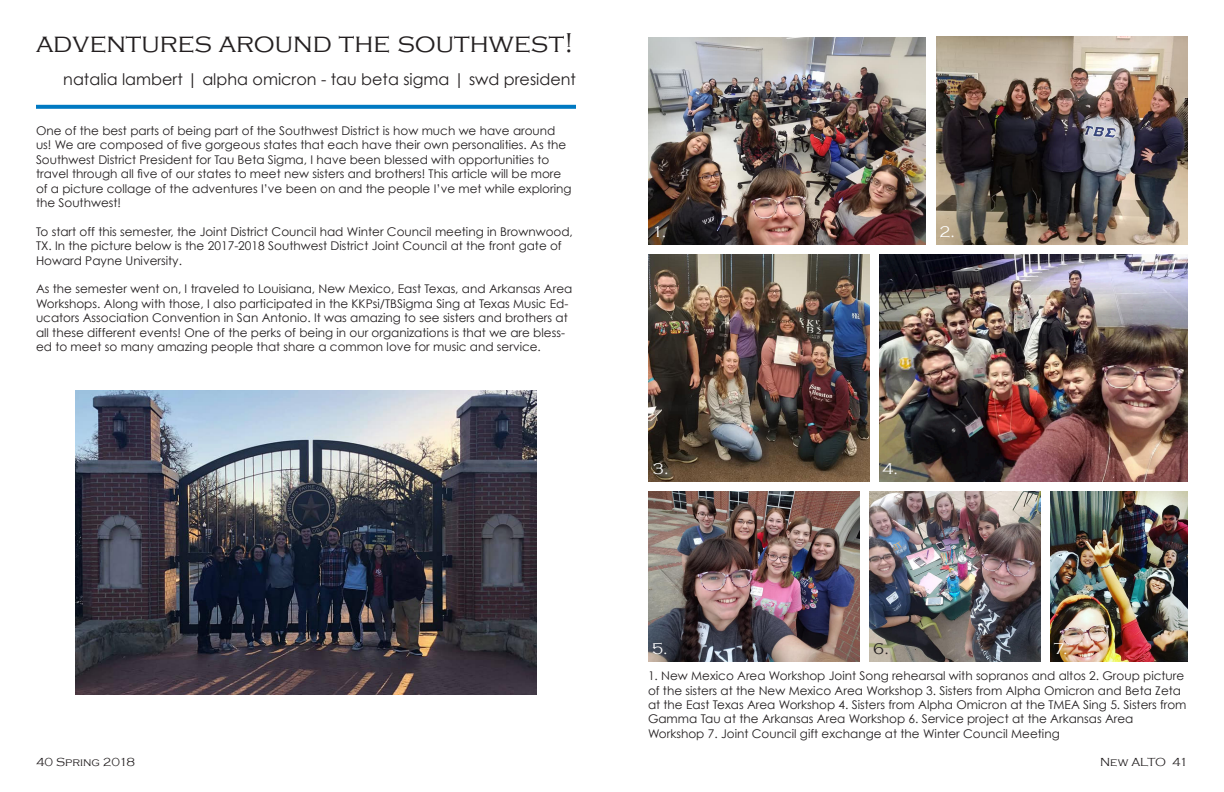
<style>
.page{position:relative;width:1224px;height:792px;background:#fff}
.page>*{position:absolute;margin:0;border:0;box-sizing:border-box;transform-origin:0 0}
.t1{font:300 28px "Copperplate Gothic";color:#231f20}
.t2{font:16px "Century Gothic";color:#231f20}
.t3{font:300 16px "Copperplate Gothic";color:#fff}
.t4{font:300 16px "Copperplate Gothic";color:#231f20}
.t5{font:12px/14.4px "Century Gothic";color:#231f20}
.t6{font:300 12px "Copperplate Gothic";color:#231f20}
</style>
<div class="page">
<svg style="left:36px;top:105px;width:540px;height:4px;background:#0c7fc5"></svg>
<img style="left:649px;top:37px;width:276px;height:207px">
<img style="left:870px;top:492px;width:171px;height:170px">
<img style="left:648px;top:492px;width:212px;height:170px">
<img style="left:75px;top:390px;width:462px;height:305px">
<img style="left:936px;top:37px;width:252px;height:208px">
<img style="left:648px;top:255px;width:221px;height:227px">
<img style="left:1051px;top:492px;width:136px;height:170px">
<img style="left:879px;top:255px;width:309px;height:227px">
<p class="t1" style="left:36px;top:28px;width:539px">adventures around the southwest!</p>
<p class="t2" style="left:63px;top:70px;width:514px">natalia lambert | alpha omicron - tau beta sigma | swd president</p>
<p class="t5" style="left:36px;top:123px;width:537px">One of the best parts of being part of the Southwest District is how much we have around us! We are composed of five gorgeous states that each have their own personalities. As the Southwest District President for Tau Beta Sigma, I have been blessed with opportunities to travel through all five of our states to meet new sisters and brothers! This article will be more of a picture collage of the adventures I’ve been on and the people I’ve met while exploring the Southwest!</p>
<p class="t5" style="left:36px;top:224px;width:538px">To start off this semester, the Joint District Council had Winter Council meeting in Brownwood,<br>TX. In the picture below is the 2017-2018 Southwest District Joint Council at the front gate of<br>Howard Payne University.</p>
<p class="t5" style="left:36px;top:282px;width:538px">As the semester went on, I traveled to Louisiana, New Mexico, East Texas, and Arkansas Area Workshops. Along with those, I also participated in the KKPsi/TBSigma Sing at Texas Music Ed&shy;ucators Association Convention in San Antonio. It was amazing to see sisters and brothers at all these different events! One of the perks of being in our organizations is that we are bless&shy;ed to meet so many amazing people that share a common love for music and service.</p>
<p class="t3" style="left:652px;top:223px;width:16px">1.</p>
<p class="t3" style="left:939px;top:223px;width:17px">2.</p>
<p class="t3" style="left:653px;top:460px;width:17px">3.</p>
<p class="t3" style="left:882px;top:460px;width:17px">4.</p>
<p class="t3" style="left:652px;top:640px;width:17px">5.</p>
<p class="t4" style="left:873px;top:640px;width:17px">6.</p>
<p class="t3" style="left:1054px;top:640px;width:15px">7.</p>
<p class="t5" style="left:648px;top:668px;width:540px">1. New Mexico Area Workshop Joint Song rehearsal with sopranos and altos 2. Group picture of the sisters at the New Mexico Area Workshop 3. Sisters from Alpha Omicron and Beta Zeta at the East Texas Area Workshop 4. Sisters from Alpha Omicron at the TMEA Sing 5. Sisters from Gamma Tau at the Arkansas Area Workshop 6. Service project at the Arkansas Area</p>
<p class="t5" style="left:648px;top:726px;width:413px">Workshop 7. Joint Council gift exchange at the Winter Council Meeting</p>
<p class="t6" style="left:36px;top:756px;width:101px">40 Spring 2018</p>
<p class="t6" style="left:1100px;top:756px;width:89px">New ALTO 41</p>
</div>
